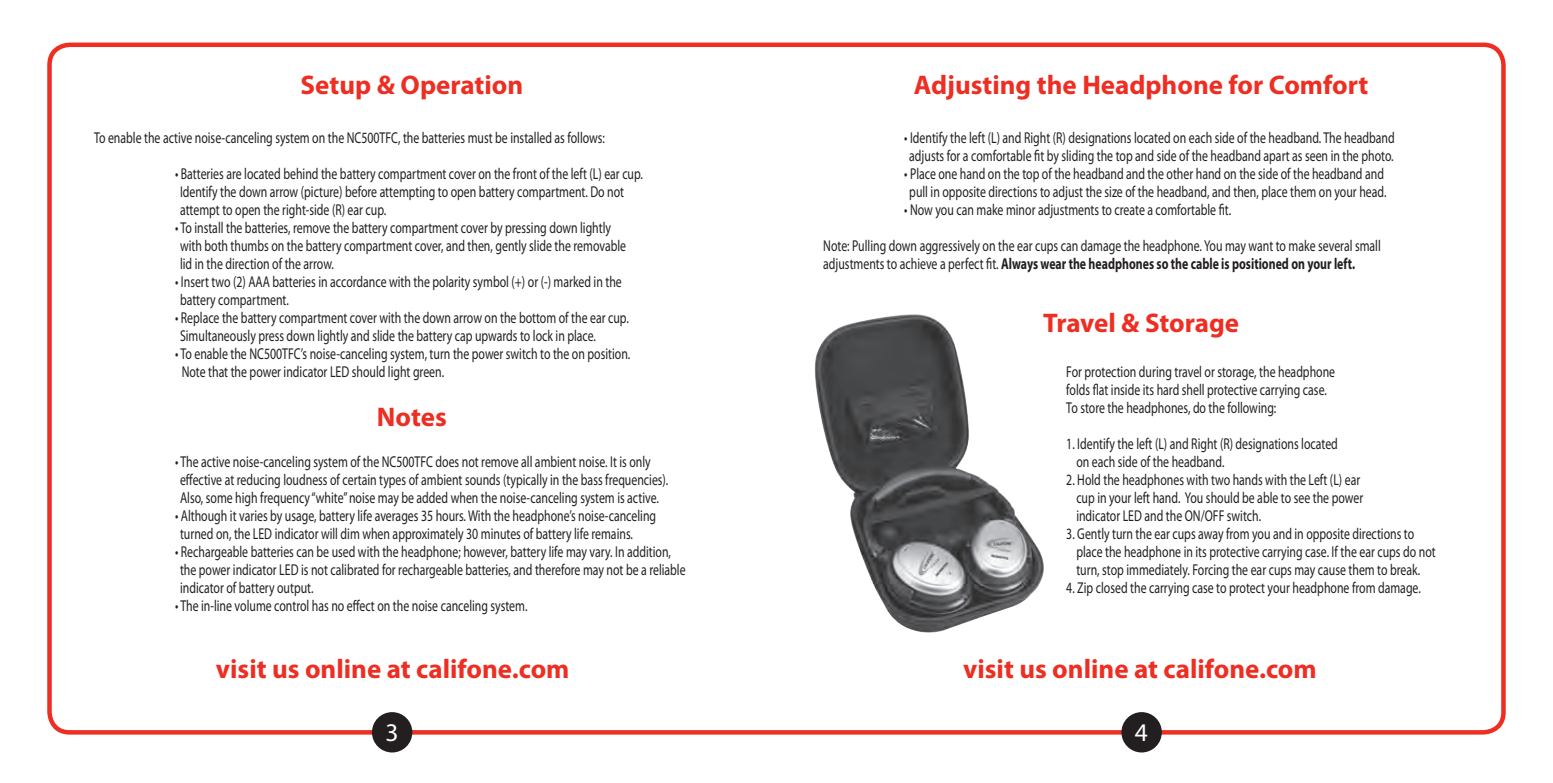
<style>
.page{position:relative;width:1553px;height:783px;background:#fff}
.page>*{position:absolute;margin:0;border:0;box-sizing:border-box;transform-origin:0 0}
.t1{font:700 27px "Myriad Pro";color:#ee2e22}
.t2{font:25.43px "Myriad Pro";color:#fff}
.t3{font:15.75px "Myriad Pro";color:#231f20;scale:.75 1}
.t4{font:700 15.75px "Myriad Pro";color:#231f20;scale:.75 1}
.s1{font-weight:400}
</style>
<div class="page">
<div style="left:47px;top:43px;width:1458px;height:692px;border:4px solid #ee2e22;border-radius:20px"></div>
<div style="left:372px;top:712px;width:40px;height:40px;background:#231f20;border-radius:50%"></div>
<div style="left:1121px;top:712px;width:40px;height:40px;background:#231f20;border-radius:50%"></div>
<img style="left:814px;top:314px;width:230px;height:319px">
<p class="t1" style="left:300px;top:67px;width:224px">Setup &amp; Operation</p>
<p class="t1" style="left:913px;top:67px;width:456px">Adjusting the Headphone for Comfort</p>
<p class="t3" style="left:94px;top:128px;width:683px">To enable the active noise-canceling system on the NC500TFC, the batteries must be installed as follows:</p>
<p class="t3" style="left:175px;top:164px;width:625px">• Batteries are located behind the battery compartment cover on the front of the left (L) ear cup.</p>
<p class="t3" style="left:180px;top:182px;width:594px">Identify the down arrow (picture) before attempting to open battery compartment. Do not</p>
<p class="t3" style="left:180px;top:200px;width:276px">attempt to open the right-side (R) ear cup.</p>
<p class="t3" style="left:175px;top:218px;width:583px">• To install the batteries, remove the battery compartment cover by pressing down lightly</p>
<p class="t3" style="left:180px;top:236px;width:596px">with both thumbs on the battery compartment cover, and then, gently slide the removable</p>
<p class="t3" style="left:180px;top:254px;width:207px">lid in the direction of the arrow.</p>
<p class="t3" style="left:175px;top:272px;width:597px">• Insert two (2) AAA batteries in accordance with the polarity symbol (+) or (-) marked in the</p>
<p class="t3" style="left:180px;top:290px;width:147px">battery compartment.</p>
<p class="t3" style="left:175px;top:308px;width:606px">• Replace the battery compartment cover with the down arrow on the bottom of the ear cup.</p>
<p class="t3" style="left:180px;top:326px;width:556px">Simultaneously press down lightly and slide the battery cap upwards to lock in place.</p>
<p class="t3" style="left:175px;top:344px;width:608px">• To enable the NC500TFC’s noise-canceling system, turn the power switch to the on position.</p>
<p class="t3" style="left:182px;top:362px;width:351px">Note that the power indicator LED should light green.</p>
<p class="t1" style="left:377px;top:400px;width:71px">Notes</p>
<p class="t3" style="left:175px;top:452px;width:636px">• The active noise-canceling system of the NC500TFC does not remove all ambient noise. It is only</p>
<p class="t3" style="left:180px;top:470px;width:652px">effective at reducing loudness of certain types of ambient sounds (typically in the bass frequencies).</p>
<p class="t3" style="left:180px;top:488px;width:640px">Also, some high frequency “white” noise may be added when the noise-canceling system is active.</p>
<p class="t3" style="left:175px;top:506px;width:643px">• Although it varies by usage, battery life averages 35 hours. With the headphone’s noise-canceling</p>
<p class="t3" style="left:180px;top:524px;width:605px">turned on, the LED indicator will dim when approximately 30 minutes of battery life remains.</p>
<p class="t3" style="left:175px;top:542px;width:663px">• Rechargeable batteries can be used with the headphone; however, battery life may vary. In addition,</p>
<p class="t3" style="left:180px;top:560px;width:675px">the power indicator LED is not calibrated for rechargeable batteries, and therefore may not be a reliable</p>
<p class="t3" style="left:180px;top:578px;width:180px">indicator of battery output.</p>
<p class="t3" style="left:175px;top:596px;width:471px">• The in-line volume control has no effect on the noise canceling system.</p>
<p class="t3" style="left:904px;top:128px;width:655px">• Identify the left (L) and Right (R) designations located on each side of the headband. The headband</p>
<p class="t3" style="left:909px;top:146px;width:647px">adjusts for a comfortable fit by sliding the top and side of the headband apart as seen in the photo.</p>
<p class="t3" style="left:904px;top:164px;width:641px">• Place one hand on the top of the headband and the other hand on the side of the headband and</p>
<p class="t3" style="left:909px;top:182px;width:638px">pull in opposite directions to adjust the size of the headband, and then, place them on your head.</p>
<p class="t3" style="left:904px;top:200px;width:437px">• Now you can make minor adjustments to create a comfortable fit.</p>
<p class="t3" style="left:823px;top:236px;width:745px">Note: Pulling down aggressively on the ear cups can damage the headphone. You may want to make several small</p>
<p class="t4" style="left:823px;top:253px;width:710px"><span class="s1">adjustments to achieve a perfect fit.</span> Always wear the headphones so the cable is positioned on your left.</p>
<p class="t1" style="left:1043px;top:305px;width:198px">Travel &amp; Storage</p>
<p class="t3" style="left:1066px;top:362px;width:360px">For protection during travel or storage, the headphone</p>
<p class="t3" style="left:1066px;top:380px;width:349px">folds flat inside its hard shell protective carrying case.</p>
<p class="t3" style="left:1066px;top:398px;width:282px">To store the headphones, do the following:</p>
<p class="t3" style="left:1066px;top:434px;width:364px">1. Identify the left (L) and Right (R) designations located</p>
<p class="t3" style="left:1076px;top:452px;width:199px">on each side of the headband.</p>
<p class="t3" style="left:1066px;top:470px;width:393px">2. Hold the headphones with two hands with the Left (L) ear</p>
<p class="t3" style="left:1076px;top:488px;width:384px">cup in your left hand. You should be able to see the power</p>
<p class="t3" style="left:1076px;top:506px;width:248px">indicator LED and the ON/OFF switch.</p>
<p class="t3" style="left:1066px;top:524px;width:465px">3. Gently turn the ear cups away from you and in opposite directions to</p>
<p class="t3" style="left:1076px;top:542px;width:481px">place the headphone in its protective carrying case. If the ear cups do not</p>
<p class="t3" style="left:1076px;top:560px;width:460px">turn, stop immediately. Forcing the ear cups may cause them to break.</p>
<p class="t3" style="left:1066px;top:578px;width:474px">4. Zip closed the carrying case to protect your headphone from damage.</p>
<p class="t1" style="left:216px;top:652px;width:355px">visit us online at califone.com</p>
<p class="t1" style="left:963px;top:652px;width:355px">visit us online at califone.com</p>
<p class="t2" style="left:385px;top:716px;width:15px">3</p>
<p class="t2" style="left:1134px;top:716px;width:15px">4</p>
</div>
